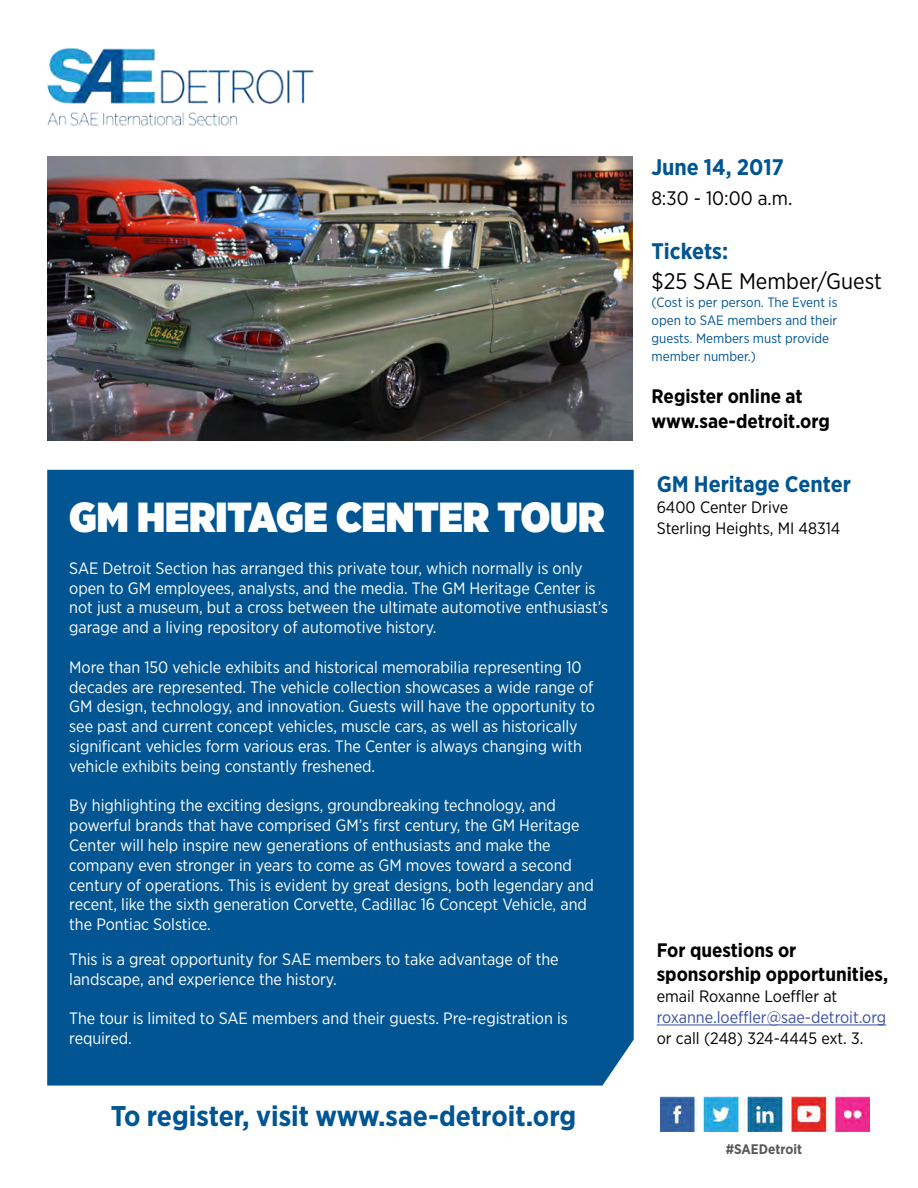
<style>
.page{position:relative;width:918px;height:1188px;background:#fff}
.page>*{position:absolute;margin:0;border:0;box-sizing:border-box;transform-origin:0 0}
.t1{font:900 42px "Gotham Narrow";color:#fff}
.t2{font:700 28.5px "Gotham Narrow";color:#005592}
.t3{font:700 22.5px "Gotham Narrow";color:#005592}
.t4{font:22.5px "Gotham Narrow";color:#000}
.t5{font:700 19.5px/24px "Gotham Narrow";color:#000}
.t6{font:19.5px "Gotham Narrow";color:#000}
.t7{font:16.5px/19.8px "Gotham Narrow";letter-spacing:-.005em;color:#fff}
.t8{font:16.5px/21px "Gotham Narrow";color:#000}
.t9{font:16.5px "Gotham Narrow";color:#3b51a3}
.t10{font:700 13.8px "Gotham Narrow";color:#58595b}
.t11{font:13.5px/18px "Gotham Narrow";color:#005592}
</style>
<div class="page">
<img style="left:47px;top:48px;width:267px;height:78px">
<div style="left:47px;top:470px;width:587px;height:616px;background:#005592"></div>
<hr style="left:657px;top:1025px;width:229px;height:1px;background:#3b51a3">
<img style="left:661px;top:1097px;width:209px;height:35px">
<img style="left:48px;top:157px;width:584px;height:284px">
<h1 class="t1" style="left:69px;top:489px;width:537px">GM HERITAGE CENTER TOUR</h1>
<p class="t7" style="left:69px;top:558px;width:540px">SAE Detroit Section has arranged this private tour, which normally is only open to GM employees, analysts, and the media. The GM Heritage Center is not just a museum, but a cross between the ultimate automotive enthusiast’s garage and a living repository of automotive history.</p>
<p class="t7" style="left:69px;top:657px;width:527px">More than 150 vehicle exhibits and historical memorabilia representing 10 decades are represented. The vehicle collection showcases a wide range of GM design, technology, and innovation. Guests will have the opportunity to see past and current concept vehicles, muscle cars, as well as historically significant vehicles form various eras. The Center is always changing with vehicle exhibits being constantly freshened.</p>
<p class="t7" style="left:69px;top:795px;width:526px">By highlighting the exciting designs, groundbreaking technology, and powerful brands that have comprised GM’s first century, the GM Heritage Center will help inspire new generations of enthusiasts and make the company even stronger in years to come as GM moves toward a second century of operations. This is evident by great designs, both legendary and recent, like the sixth generation Corvette, Cadillac 16 Concept Vehicle, and the Pontiac Solstice.</p>
<p class="t7" style="left:69px;top:949px;width:491px">This is a great opportunity for SAE members to take advantage of the landscape, and experience the history.</p>
<p class="t7" style="left:69px;top:1008px;width:500px">The tour is limited to SAE members and their guests. Pre-registration is required.</p>
<h2 class="t2" style="left:111px;top:1098px;width:467px">To register, visit www.sae-detroit.org</h2>
<h3 class="t3" style="left:651px;top:153px;width:134px">June 14, 2017</h3>
<p class="t6" style="left:651px;top:187px;width:143px">8:30 - 10:00 a.m.</p>
<h3 class="t3" style="left:652px;top:237px;width:78px">Tickets:</h3>
<h3 class="t4" style="left:652px;top:268px;width:232px">$25 SAE Member/Guest</h3>
<p class="t11" style="left:652px;top:293px;width:187px">(Cost is per person. The Event is open to SAE members and their guests. Members must provide member number.)</p>
<p class="t5" style="left:652px;top:384px;width:180px">Register online at www.sae-detroit.org</p>
<h3 class="t3" style="left:657px;top:470px;width:196px">GM Heritage Center</h3>
<p class="t8" style="left:657px;top:497px;width:185px">6400 Center Drive<br>Sterling Heights, MI 48314</p>
<p class="t5" style="left:657px;top:938px;width:233px">For questions or sponsorship opportunities,</p>
<p class="t8" style="left:657px;top:986px;width:182px">email Roxanne Loeffler at</p>
<p class="t9" style="left:657px;top:1007px;width:231px">roxanne.loeffler@sae-detroit.org</p>
<p class="t8" style="left:657px;top:1028px;width:208px">or call (248) 324-4445 ext. 3.</p>
<p class="t10" style="left:726px;top:1140px;width:78px">#SAEDetroit</p>
</div>
